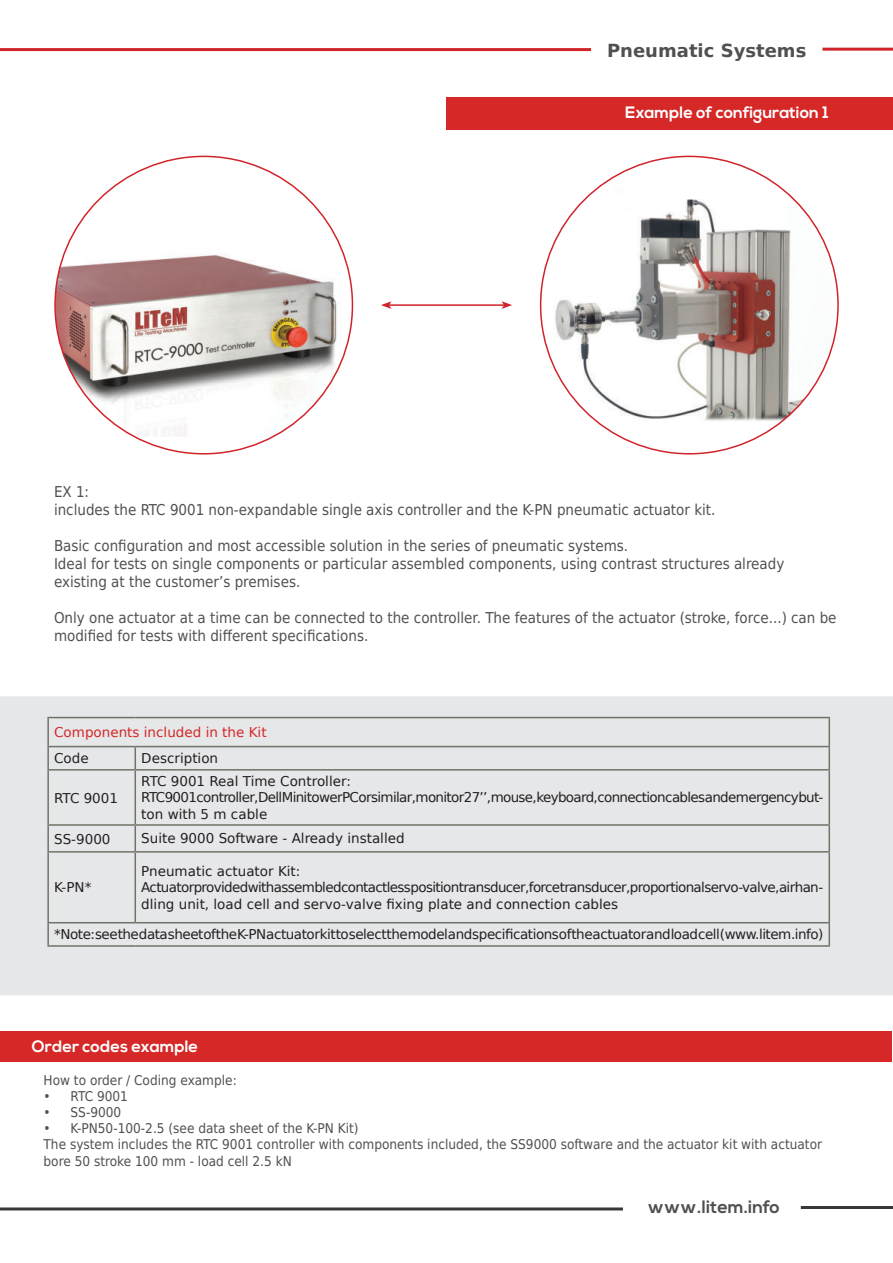
<style>
.page{position:relative;width:893px;height:1263px;background:#fff}
.page>*{position:absolute;margin:0;border:0;box-sizing:border-box;transform-origin:0 0}
.t1{font:700 18px "DejaVu Sans";color:#505052}
.t2{font:700 18px "Nexa";color:#505052}
.t3{font:700 16.5px "Nexa";color:#fff}
.t4{font:15px/18px "DejaVu Sans Condensed";color:#505052}
.t5{font:13.5px/16.2px "DejaVu Sans";letter-spacing:-.035em;color:#231f20}
.t6{font:13.5px/16.2px "DejaVu Sans Condensed";color:#505052}
.t7{font:13.5px "DejaVu Sans";color:#231f20}
.t8{font:13.5px "DejaVu Sans";color:#d52827}
</style>
<div class="page">
<div style="left:0;top:697px;width:893px;height:297px;background:#e6e7e9"></div>
<div style="left:0;top:696px;width:893px;height:299px;border:2px solid #e6e7e9"></div>
<hr style="left:801px;top:1206px;width:92px;height:3px;background:#383839">
<hr style="left:0;top:1207px;width:623px;height:3px;background:#383839">
<hr style="left:0;top:48px;width:591px;height:3px;background:#d1232a">
<hr style="left:822px;top:48px;width:71px;height:3px;background:#d1232a">
<div style="left:446px;top:97px;width:447px;height:32px;background:#d52827"></div>
<hr style="left:828px;top:718px;width:2px;height:28px;background:#717267">
<hr style="left:828px;top:923px;width:2px;height:22px;background:#717267">
<hr style="left:47px;top:717px;width:88px;height:1px;background:#717267">
<hr style="left:47px;top:718px;width:2px;height:28px;background:#717267">
<hr style="left:135px;top:717px;width:695px;height:1px;background:#717267">
<hr style="left:47px;top:746px;width:88px;height:1px;background:#717267">
<hr style="left:47px;top:747px;width:2px;height:22px;background:#717267">
<hr style="left:135px;top:746px;width:695px;height:1px;background:#717267">
<svg style="left:135px;top:747px;width:1px;height:22px"></svg>
<hr style="left:828px;top:747px;width:2px;height:22px;background:#717267">
<hr style="left:47px;top:769px;width:88px;height:1px;background:#717267">
<hr style="left:47px;top:770px;width:2px;height:54px;background:#717267">
<hr style="left:135px;top:769px;width:695px;height:1px;background:#717267">
<hr style="left:135px;top:770px;width:1px;height:54px;background:#717267">
<hr style="left:828px;top:770px;width:2px;height:54px;background:#717267">
<hr style="left:47px;top:824px;width:88px;height:2px;background:#717267">
<hr style="left:47px;top:826px;width:2px;height:25px;background:#717267">
<hr style="left:135px;top:824px;width:695px;height:2px;background:#717267">
<svg style="left:135px;top:826px;width:1px;height:25px"></svg>
<hr style="left:828px;top:826px;width:2px;height:25px;background:#717267">
<hr style="left:47px;top:851px;width:88px;height:2px;background:#717267">
<hr style="left:47px;top:853px;width:2px;height:69px;background:#717267">
<hr style="left:135px;top:851px;width:695px;height:2px;background:#717267">
<hr style="left:135px;top:853px;width:1px;height:69px;background:#717267">
<hr style="left:828px;top:853px;width:2px;height:69px;background:#717267">
<hr style="left:47px;top:922px;width:88px;height:1px;background:#717267">
<hr style="left:47px;top:923px;width:2px;height:22px;background:#717267">
<hr style="left:135px;top:922px;width:695px;height:1px;background:#717267">
<hr style="left:47px;top:945px;width:88px;height:2px;background:#717267">
<hr style="left:135px;top:945px;width:695px;height:2px;background:#717267">
<img style="left:55px;top:163px;width:297px;height:274px">
<img style="left:541px;top:181px;width:297px;height:241px">
<hr style="left:389px;top:304px;width:115px;height:2px;background:#d1232a">
<svg style="left:381px;top:301px;width:10px;height:8px"></svg>
<svg style="left:502px;top:301px;width:10px;height:8px"></svg>
<div style="left:1px;top:1031px;width:891px;height:30px;background:#d52827"></div>
<h1 class="t1" style="left:607px;top:44px;width:201px">Pneumatic Systems</h1>
<p class="t3" style="left:625px;top:106px;width:205px">Example of configuration 1</p>
<p class="t4" style="left:54px;top:484px;width:663px">EX 1:<br>includes the RTC 9001 non-expandable single axis controller and the K-PN pneumatic actuator kit.</p>
<p class="t4" style="left:54px;top:536px;width:732px">Basic configuration and most accessible solution in the series of pneumatic systems.<br>Ideal for tests on single components or particular assembled components, using contrast structures already existing at the customer’s premises.</p>
<p class="t4" style="left:54px;top:608px;width:784px">Only one actuator at a time can be connected to the controller. The features of the actuator (stroke, force...) can be modified for tests with different specifications.</p>
<p class="t8" style="left:54px;top:727px;width:214px">Components included in the Kit</p>
<p class="t5" style="left:54px;top:751px;width:36px">Code</p>
<p class="t7" style="left:141px;top:753px;width:78px">Description</p>
<p class="t5" style="left:54px;top:791px;width:65px">RTC 9001</p>
<p class="t5" style="left:141px;top:774px;width:683px">RTC 9001 Real Time Controller:<br>RTC 9001 controller, Dell Mini tower PC or similar, monitor 27’’, mouse, keyboard, connection cables and emergency but&shy;ton with 5 m cable</p>
<p class="t5" style="left:54px;top:832px;width:58px">SS-9000</p>
<p class="t7" style="left:141px;top:833px;width:265px">Suite 9000 Software - Already installed</p>
<p class="t5" style="left:54px;top:880px;width:39px">K-PN*</p>
<p class="t5" style="left:141px;top:864px;width:683px">Pneumatic actuator Kit:<br>Actuator provided with assembled contactless position transducer, force transducer, proportional servo-valve, air han&shy;dling unit, load cell and servo-valve fixing plate and connection cables</p>
<p class="t5" style="left:54px;top:926px;width:771px">*Note: see the data sheet of the K-PN actuator kit to select the model and specifications of the actuator and load cell (www.litem.info)</p>
<p class="t3" style="left:32px;top:1040px;width:168px">Order codes example</p>
<p class="t6" style="left:44px;top:1071px;width:195px">How to order / Coding example:</p>
<p class="t6" style="left:44px;top:1089px;width:86px">• RTC 9001</p>
<p class="t6" style="left:44px;top:1105px;width:79px">• SS-9000</p>
<p class="t6" style="left:44px;top:1121px;width:780px">• K-PN50-100-2.5 (see data sheet of the K-PN Kit)<br>The system includes the RTC 9001 controller with components included, the SS9000 software and the actuator kit with actuator bore 50 stroke 100 mm - load cell 2.5 kN</p>
<h1 class="t2" style="left:648px;top:1199px;width:134px">www.litem.info</h1>
</div>
